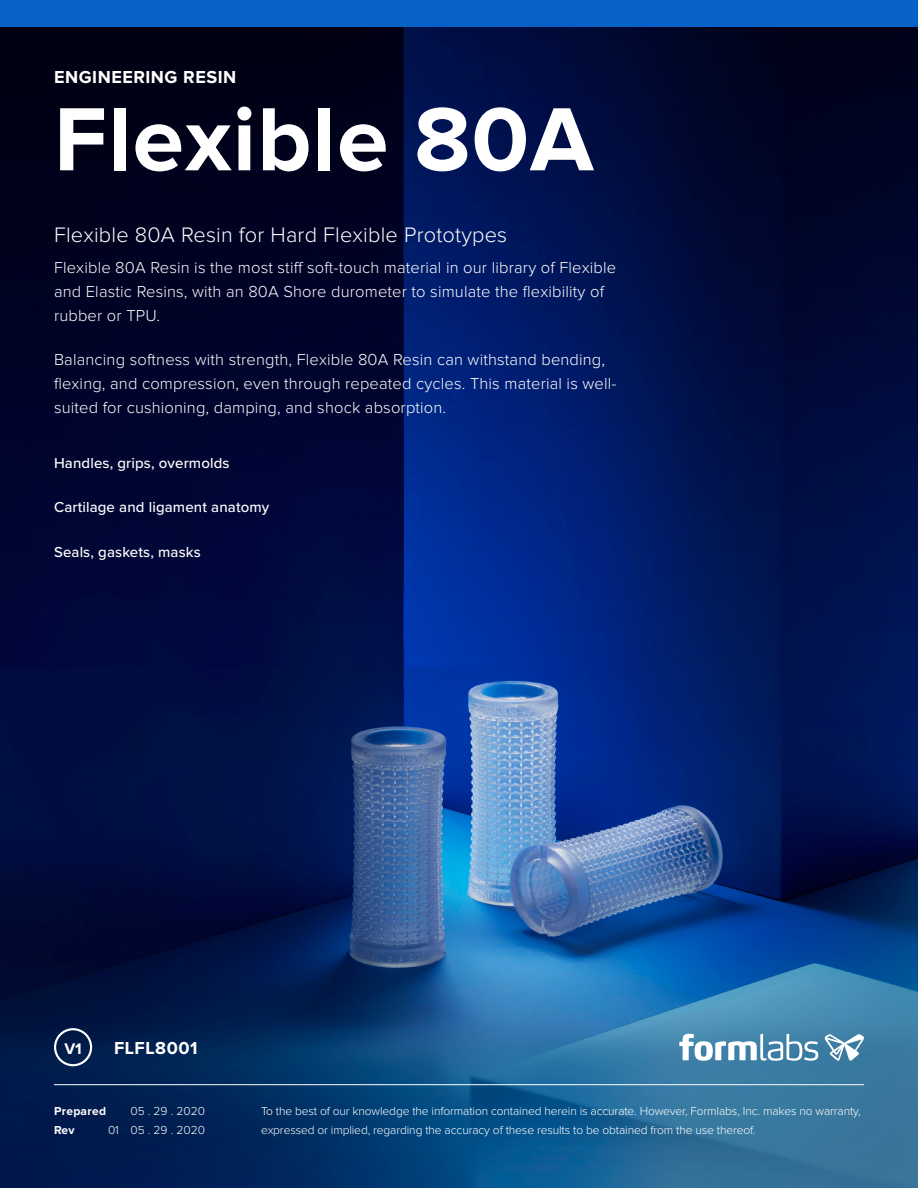
<style>
.page{position:relative;width:918px;height:1188px;background:#fff}
.page>*{position:absolute;margin:0;border:0;box-sizing:border-box;transform-origin:0 0}
.t1{font:700 93px "Proxima Nova";letter-spacing:.01em;color:#fff}
.t2{font:300 21.75px "Proxima Nova";letter-spacing:.01em;color:#fff}
.t3{font:700 18px "Proxima Nova";letter-spacing:.03em;color:#fff}
.t4{font:300 16.5px/24px "Proxima Nova";letter-spacing:.01em;color:#fff}
.t5{font:700 15.9px "Proxima Nova";color:#fff}
.t6{font:500 15px "Proxima Nova";letter-spacing:.01em;color:#fff}
.t7{font:300 12px/19.5px "Proxima Nova";letter-spacing:-.01em;color:#fff}
.t8{font:700 12px "Proxima Nova";letter-spacing:.025em;color:#fff}
</style>
<div class="page">
<img style="left:0;top:27px;width:918px;height:1161px">
<hr style="left:54px;top:1084px;width:810px;height:1px;background:#fff">
<svg style="left:54px;top:1028px;width:38px;height:38px"></svg>
<svg style="left:679px;top:1034px;width:139px;height:27px"></svg>
<svg style="left:824px;top:1034px;width:40px;height:27px"></svg>
<div style="left:0;top:0;width:918px;height:27px;background:#0762c8"></div>
<p class="t3" style="left:54px;top:69px;width:184px">ENGINEERING RESIN</p>
<h1 class="t1" style="left:54px;top:97px;width:541px">Flexible 80A</h1>
<h2 class="t2" style="left:54px;top:225px;width:455px">Flexible 80A Resin for Hard Flexible Prototypes</h2>
<p class="t4" style="left:54px;top:256px;width:564px">Flexible 80A Resin is the most stiff soft-touch material in our library of Flexible and Elastic Resins, with an 80A Shore durometer to simulate the flexibility of rubber or TPU.</p>
<p class="t4" style="left:54px;top:349px;width:564px">Balancing softness with strength, Flexible 80A Resin can withstand bending, flexing, and compression, even through repeated cycles. This material is well&shy;suited for cushioning, damping, and shock absorption.</p>
<p class="t6" style="left:54px;top:452px;width:177px">Handles, grips, overmolds</p>
<p class="t6" style="left:54px;top:496px;width:217px">Cartilage and ligament anatomy</p>
<p class="t6" style="left:54px;top:540px;width:148px">Seals, gaskets, masks</p>
<p class="t5" style="left:64px;top:1041px;width:19px">V1</p>
<p class="t3" style="left:114px;top:1040px;width:85px">FLFL8001</p>
<p class="t8" style="left:54px;top:1105px;width:54px">Prepared</p>
<p class="t7" style="left:130px;top:1101px;width:76px">05 . 29 . 2020</p>
<p class="t8" style="left:54px;top:1125px;width:22px">Rev</p>
<p class="t7" style="left:108px;top:1121px;width:99px">01 05 . 29 . 2020</p>
<p class="t7" style="left:261px;top:1101px;width:601px">To the best of our knowledge the information contained herein is accurate. However, Formlabs, Inc. makes no warranty, expressed or implied, regarding the accuracy of these results to be obtained from the use thereof.</p>
</div>
